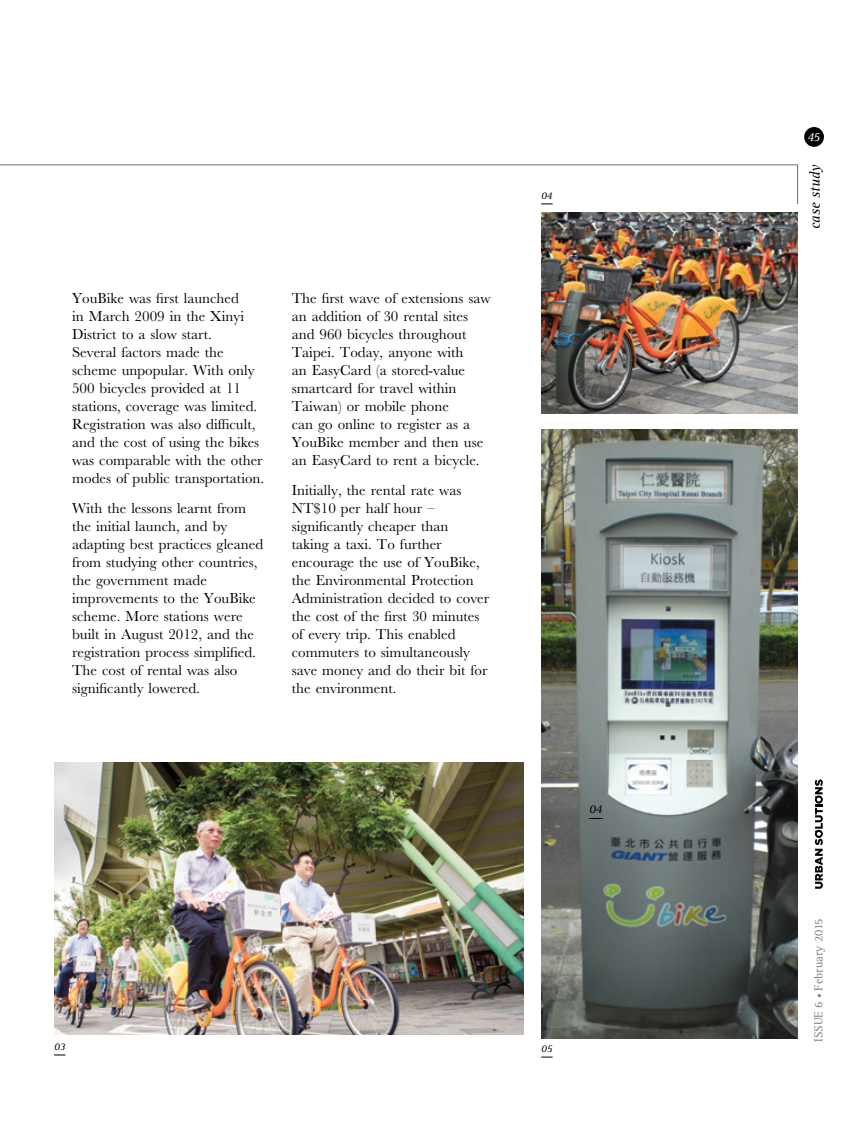
<style>
.page{position:relative;width:851px;height:1127px;background:#fff}
.page>*{position:absolute;margin:0;border:0;box-sizing:border-box;transform-origin:0 0}
.t1{font:15px/18px "M Baskerville";color:#000}
.t2{font:italic 15px "Rotis Serif";color:#000}
.t3{font:italic 12.75px "Rotis Serif";color:#fff}
.t4{font:italic 12.3px "Rotis Serif";color:#000}
.t5{font:12px "Rotis Serif";color:#808285}
.t6{font:italic 10.5px "Rotis Serif";color:#000}
.s1{font-size:9px}
</style>
<div class="page">
<hr style="left:0;top:165px;width:797px;height:1px;background:#6d6e71">
<hr style="left:797px;top:165px;width:1px;height:39px;background:#6d6e71">
<div style="left:804px;top:127px;width:19px;height:20px;background:#000;border-radius:50%"></div>
<svg style="left:814px;top:779px;width:8px;height:110px"></svg>
<img style="left:54px;top:762px;width:469px;height:272px">
<img style="left:541px;top:213px;width:256px;height:200px">
<img style="left:541px;top:430px;width:256px;height:609px">
<svg style="left:589px;top:818px;width:13px;height:1px"></svg>
<p class="t1" style="left:72px;top:289px;width:194px">YouBike was first launched<br>in March 2009 in the Xinyi<br>District to a slow start.<br>Several factors made the scheme unpopular. With only<br>500 bicycles provided at 11 stations, coverage was limited.<br>Registration was also difficult, and the cost of using the bikes was comparable with the other modes of public transportation.</p>
<p class="t1" style="left:72px;top:499px;width:192px">With the lessons learnt from the initial launch, and by adapting best practices gleaned from studying other countries, the government made improvements to the YouBike scheme. More stations were built in August 2012, and the registration process simplified.<br>The cost of rental was also significantly lowered.</p>
<p class="t1" style="left:292px;top:289px;width:200px">The first wave of extensions saw an addition of 30 rental sites and 960 bicycles throughout<br>Taipei. Today, anyone with<br>an EasyCard (a stored-value smartcard for travel within<br>Taiwan) or mobile phone<br>can go online to register as a<br>YouBike member and then use an EasyCard to rent a bicycle.</p>
<p class="t1" style="left:292px;top:481px;width:199px">Initially, the rental rate was<br>NT$10 per half hour – significantly cheaper than taking a taxi. To further encourage the use of YouBike, the Environmental Protection<br>Administration decided to cover the cost of the first 30 minutes of every trip. This enabled commuters to simultaneously save money and do their bit for the environment.</p>
<p class="t6" style="left:541px;top:189px;width:13px">04</p>
<p class="t4" style="left:589px;top:802px;width:15px">04</p>
<p class="t6" style="left:54px;top:1040px;width:13px">03</p>
<p class="t6" style="left:541px;top:1042px;width:13px">05</p>
<p class="t3" style="left:807px;top:130px;width:14px">45</p>
<p class="t2" style="left:806px;top:229px;width:66px;rotate:-90deg">case study</p>
<p class="t5" style="left:811px;top:1042px;width:124px;rotate:-90deg">Issue 6 <span class="s1">•</span> February 2015</p>
</div>
